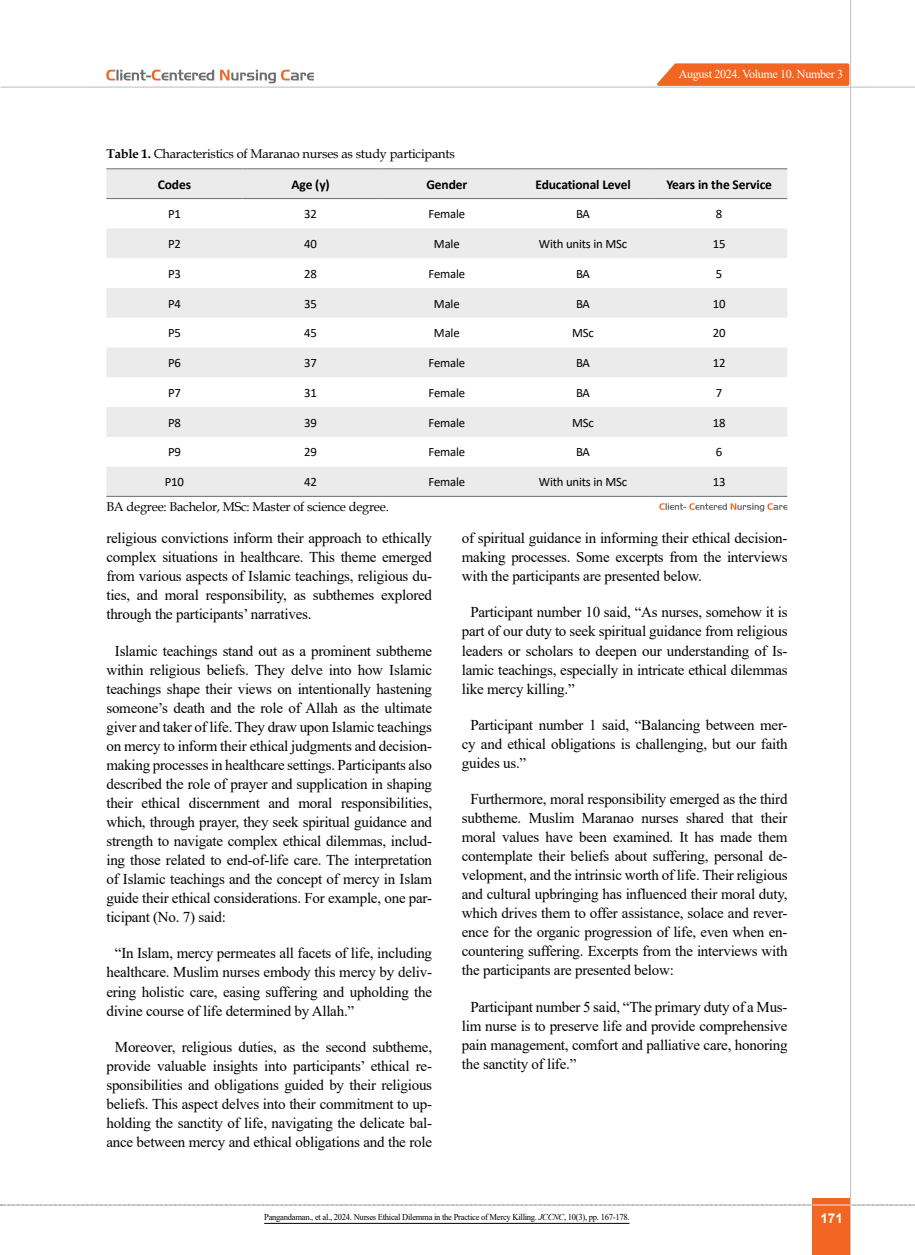
<style>
.page{position:relative;width:915px;height:1255px;background:#fff}
.page>*{position:absolute;margin:0;border:0;box-sizing:border-box;transform-origin:0 0}
.t1{font:15px/19px "Times New Roman";letter-spacing:-.015em;color:#000;text-align:justify}
.t2{font:700 13.5px "Calibri";letter-spacing:-.01em;color:#000}
.t3{font:700 13.5px "Arial";color:#fff}
.t4{font:12.75px "Calibri";letter-spacing:-.015em;color:#000}
.t5{font:12.75px "Book Antiqua";letter-spacing:-.015em;color:#000}
.t6{font:12.15px "Times New Roman";letter-spacing:-.03em;color:#fff}
.t7{font:9px "Times New Roman";letter-spacing:-.03em;color:#000;scale:.95 1}
.s1{font-weight:700}
.s2{font-style:italic}
</style>
<div class="page">
<svg style="left:1px;top:1204px;width:914px;height:1px"></svg>
<div style="left:812px;top:1198px;width:38px;height:56px;background:#f26522"></div>
<hr style="left:849px;top:0;width:1px;height:1254px;background:#c2c4c6">
<hr style="left:1px;top:87px;width:913px;height:1px;background:#c2c4c6">
<hr style="left:812px;top:1204px;width:38px;height:1px;background:#ebebec">
<svg style="left:651px;top:62px;width:199px;height:25px;background:#f37d45"></svg>
<svg style="left:220px;top:70px;width:94px;height:13px"></svg>
<svg style="left:106px;top:70px;width:108px;height:10px"></svg>
<svg style="left:106px;top:169px;width:681px;height:327px;fill:#ebebec"></svg>
<hr style="left:106px;top:496px;width:136px;height:1px;background:#6d6e71">
<hr style="left:242px;top:496px;width:136px;height:1px;background:#6d6e71">
<hr style="left:378px;top:496px;width:136px;height:1px;background:#6d6e71">
<hr style="left:514px;top:496px;width:137px;height:1px;background:#6d6e71">
<hr style="left:651px;top:496px;width:136px;height:1px;background:#6d6e71">
<hr style="left:106px;top:168px;width:136px;height:1px;background:#6d6e71">
<hr style="left:242px;top:168px;width:136px;height:1px;background:#6d6e71">
<hr style="left:378px;top:168px;width:136px;height:1px;background:#6d6e71">
<hr style="left:514px;top:168px;width:137px;height:1px;background:#6d6e71">
<hr style="left:651px;top:168px;width:136px;height:1px;background:#6d6e71">
<hr style="left:106px;top:198px;width:136px;height:1px;background:#6d6e71">
<hr style="left:242px;top:198px;width:136px;height:1px;background:#6d6e71">
<hr style="left:378px;top:198px;width:136px;height:1px;background:#6d6e71">
<hr style="left:514px;top:198px;width:137px;height:1px;background:#6d6e71">
<hr style="left:651px;top:198px;width:136px;height:1px;background:#6d6e71">
<svg style="left:659px;top:503px;width:128px;height:8px"></svg>
<hr style="left:264px;top:1222px;width:365px;height:1px;background:#000">
<p class="t6" style="left:678px;top:65px;width:166px">August 2024. Volume 10. Number 3</p>
<p class="t5" style="left:106px;top:145px;width:350px"><span class="s1">Table 1.</span> Characteristics of Maranao nurses as study participants</p>
<p class="t2" style="left:158px;top:175px;width:35px">Codes</p>
<p class="t2" style="left:291px;top:175px;width:40px">Age (y)</p>
<p class="t2" style="left:426px;top:175px;width:42px">Gender</p>
<p class="t2" style="left:535px;top:175px;width:97px">Educational Level</p>
<p class="t2" style="left:666px;top:175px;width:107px">Years in the Service</p>
<p class="t4" style="left:168px;top:205px;width:14px">P1</p>
<p class="t4" style="left:304px;top:205px;width:14px">32</p>
<p class="t4" style="left:428px;top:205px;width:38px">Female</p>
<p class="t4" style="left:576px;top:205px;width:15px">BA</p>
<p class="t4" style="left:715px;top:205px;width:8px">8</p>
<p class="t4" style="left:168px;top:235px;width:14px">P2</p>
<p class="t4" style="left:304px;top:235px;width:14px">40</p>
<p class="t4" style="left:434px;top:235px;width:27px">Male</p>
<p class="t4" style="left:538px;top:235px;width:90px">With units in MSc</p>
<p class="t4" style="left:712px;top:235px;width:14px">15</p>
<p class="t4" style="left:168px;top:265px;width:14px">P3</p>
<p class="t4" style="left:304px;top:265px;width:14px">28</p>
<p class="t4" style="left:428px;top:265px;width:38px">Female</p>
<p class="t4" style="left:576px;top:265px;width:15px">BA</p>
<p class="t4" style="left:715px;top:265px;width:8px">5</p>
<p class="t4" style="left:168px;top:294px;width:14px">P4</p>
<p class="t4" style="left:304px;top:294px;width:14px">35</p>
<p class="t4" style="left:434px;top:294px;width:27px">Male</p>
<p class="t4" style="left:576px;top:294px;width:15px">BA</p>
<p class="t4" style="left:712px;top:294px;width:14px">10</p>
<p class="t4" style="left:168px;top:324px;width:14px">P5</p>
<p class="t4" style="left:304px;top:324px;width:14px">45</p>
<p class="t4" style="left:434px;top:324px;width:27px">Male</p>
<p class="t4" style="left:572px;top:324px;width:23px">MSc</p>
<p class="t4" style="left:712px;top:324px;width:14px">20</p>
<p class="t4" style="left:168px;top:354px;width:14px">P6</p>
<p class="t4" style="left:304px;top:354px;width:14px">37</p>
<p class="t4" style="left:428px;top:354px;width:38px">Female</p>
<p class="t4" style="left:576px;top:354px;width:15px">BA</p>
<p class="t4" style="left:712px;top:354px;width:14px">12</p>
<p class="t4" style="left:168px;top:384px;width:14px">P7</p>
<p class="t4" style="left:304px;top:384px;width:14px">31</p>
<p class="t4" style="left:428px;top:384px;width:38px">Female</p>
<p class="t4" style="left:576px;top:384px;width:15px">BA</p>
<p class="t4" style="left:715px;top:384px;width:8px">7</p>
<p class="t4" style="left:168px;top:413px;width:14px">P8</p>
<p class="t4" style="left:304px;top:413px;width:14px">39</p>
<p class="t4" style="left:428px;top:413px;width:38px">Female</p>
<p class="t4" style="left:572px;top:413px;width:23px">MSc</p>
<p class="t4" style="left:712px;top:413px;width:14px">18</p>
<p class="t4" style="left:168px;top:443px;width:14px">P9</p>
<p class="t4" style="left:304px;top:443px;width:14px">29</p>
<p class="t4" style="left:428px;top:443px;width:38px">Female</p>
<p class="t4" style="left:576px;top:443px;width:15px">BA</p>
<p class="t4" style="left:715px;top:443px;width:8px">6</p>
<p class="t4" style="left:165px;top:473px;width:21px">P10</p>
<p class="t4" style="left:304px;top:473px;width:14px">42</p>
<p class="t4" style="left:428px;top:473px;width:38px">Female</p>
<p class="t4" style="left:538px;top:473px;width:90px">With units in MSc</p>
<p class="t4" style="left:712px;top:473px;width:14px">13</p>
<p class="t5" style="left:106px;top:498px;width:284px">BA degree: Bachelor, MSc: Master of science degree.</p>
<p class="t1" style="left:106px;top:528px;width:327px">religious convictions inform their approach to ethically complex situations in healthcare. This theme emerged from various aspects of Islamic teachings, religious du&shy;ties, and moral responsibility, as subthemes explored through the participants’ narratives.</p>
<p class="t1" style="left:106px;top:640px;width:327px;text-indent:9px">Islamic teachings stand out as a prominent subtheme within religious beliefs. They delve into how Islamic teachings shape their views on intentionally hastening someone’s death and the role of Allah as the ultimate giver and taker of life. They draw upon Islamic teachings on mercy to inform their ethical judgments and decision&shy;making processes in healthcare settings. Participants also described the role of prayer and supplication in shaping their ethical discernment and moral responsibilities, which, through prayer, they seek spiritual guidance and strength to navigate complex ethical dilemmas, includ&shy;ing those related to end-of-life care. The interpretation of Islamic teachings and the concept of mercy in Islam guide their ethical considerations. For example, one par&shy;ticipant (No. 7) said:</p>
<p class="t1" style="left:106px;top:943px;width:327px;text-indent:9px">“In Islam, mercy permeates all facets of life, including healthcare. Muslim nurses embody this mercy by deliv&shy;ering holistic care, easing suffering and upholding the divine course of life determined by Allah.”</p>
<p class="t1" style="left:106px;top:1036px;width:327px;text-align:center">Moreover, religious duties, as the second subtheme, provide valuable insights into participants’ ethical re&shy;sponsibilities and obligations guided by their religious beliefs. This aspect delves into their commitment to up&shy;holding the sanctity of life, navigating the delicate bal&shy;ance between mercy and ethical obligations and the role</p>
<p class="t1" style="left:461px;top:528px;width:327px">of spiritual guidance in informing their ethical decision&shy;making processes. Some excerpts from the interviews with the participants are presented below.</p>
<p class="t1" style="left:461px;top:602px;width:327px;text-indent:9px">Participant number 10 said, “As nurses, somehow it is part of our duty to seek spiritual guidance from religious leaders or scholars to deepen our understanding of Is&shy;lamic teachings, especially in intricate ethical dilemmas like mercy killing.”</p>
<p class="t1" style="left:461px;top:714px;width:327px;text-indent:9px">Participant number 1 said, “Balancing between mer&shy;cy and ethical obligations is challenging, but our faith guides us.”</p>
<p class="t1" style="left:461px;top:788px;width:327px;text-indent:9px">Furthermore, moral responsibility emerged as the third subtheme. Muslim Maranao nurses shared that their moral values have been examined. It has made them contemplate their beliefs about suffering, personal de&shy;velopment, and the intrinsic worth of life. Their religious and cultural upbringing has influenced their moral duty, which drives them to offer assistance, solace and rever&shy;ence for the organic progression of life, even when en&shy;countering suffering. Excerpts from the interviews with the participants are presented below:</p>
<p class="t1" style="left:461px;top:996px;width:327px;text-indent:9px">Participant number 5 said, “The primary duty of a Mus&shy;lim nurse is to preserve life and provide comprehensive pain management, comfort and palliative care, honoring the sanctity of life.”</p>
<p class="t7" style="left:264px;top:1210px;width:386px">Pangandaman., et al., 2024. Nurses Ethical Dilemma in the Practice of Mercy Killing. <span class="s2">JCCNC</span>, 10(3), pp. 167-178.</p>
<p class="t3" style="left:820px;top:1208px;width:24px">171</p>
</div>
